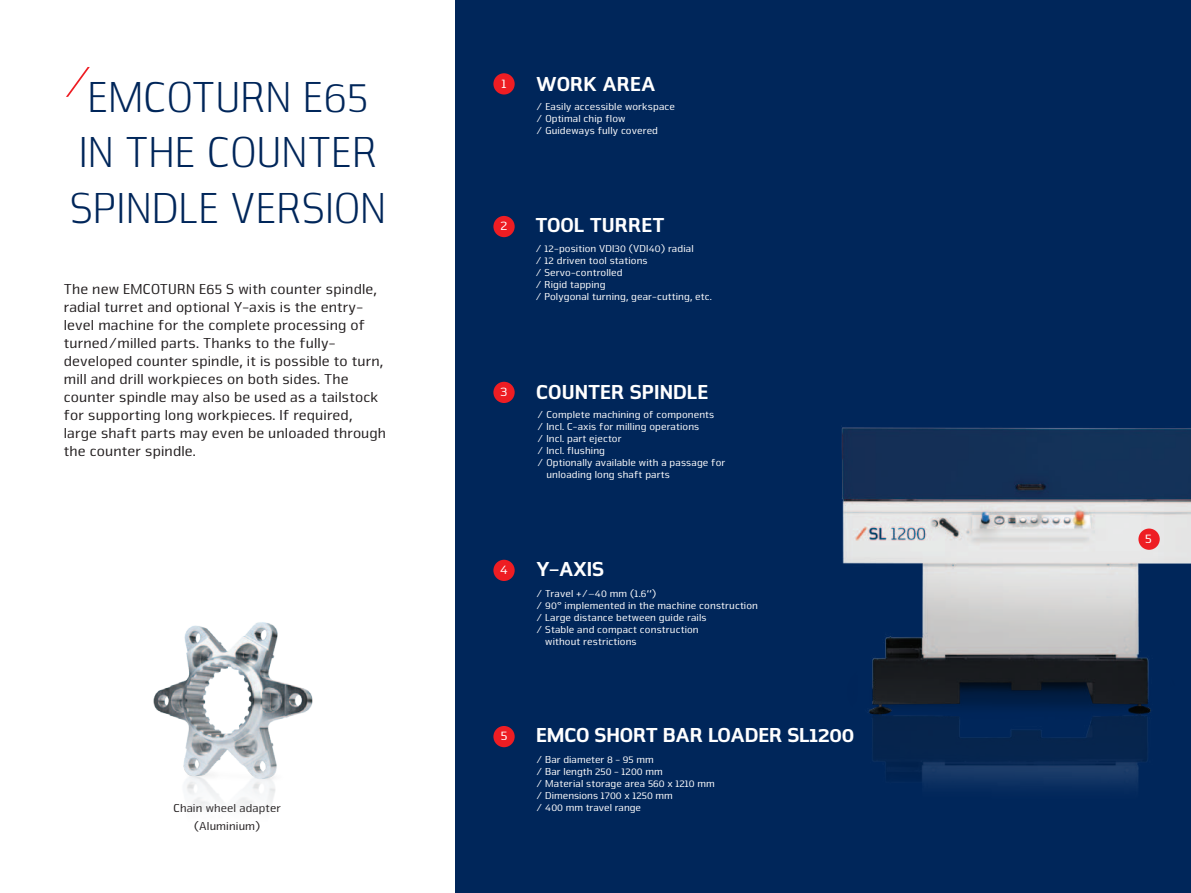
<style>
.page{position:relative;width:1191px;height:893px;background:#fff}
.page>*{position:absolute;margin:0;border:0;box-sizing:border-box;transform-origin:0 0}
.t1{font:300 45px/55.5px "Nuri Pro";color:#00265a}
.t2{font:900 21px "Nuri Pro";letter-spacing:-.01em;color:#fff}
.t3{font:15px/18px "Nuri Pro";letter-spacing:.01em;color:#231f20}
.t4{font:13.5px "Nuri Pro";color:#fff}
.t5{font:12px/18px "Nuri Pro";letter-spacing:.01em;color:#231f20;text-align:center}
.t6{font:10.5px/12px "Nuri Pro";letter-spacing:.01em;color:#fff}
</style>
<div class="page">
<div style="left:455px;top:0;width:736px;height:893px;background:#00265a"></div>
<img style="left:841px;top:427px;width:350px;height:361px">
<svg style="left:66px;top:67px;width:24px;height:30px"></svg>
<div style="left:1138px;top:529px;width:21px;height:21px;background:#ee1d23;border-radius:50%"></div>
<div style="left:493px;top:73px;width:21px;height:22px;background:#ee1d23;border-radius:50%"></div>
<div style="left:493px;top:216px;width:21px;height:21px;background:#ee1d23;border-radius:50%"></div>
<div style="left:493px;top:382px;width:21px;height:21px;background:#ee1d23;border-radius:50%"></div>
<div style="left:493px;top:560px;width:21px;height:21px;background:#ee1d23;border-radius:50%"></div>
<div style="left:493px;top:726px;width:21px;height:21px;background:#ee1d23;border-radius:50%"></div>
<img style="left:153px;top:622px;width:160px;height:188px">
<h1 class="t1" style="left:70px;top:70px;width:300px;text-indent:18px">EMCOTURN E65<br>IN THE COUNTER<br>SPINDLE VERSION</h1>
<p class="t3" style="left:64px;top:280px;width:324px">The new EMCOTURN E65 S with counter spindle, radial turret and optional Y-axis is the entry&shy;level machine for the complete processing of turned/milled parts. Thanks to the fully&shy;developed counter spindle, it is possible to turn, mill and drill workpieces on both sides. The counter spindle may also be used as a tailstock for supporting long workpieces. If required, large shaft parts may even be unloaded through the counter spindle.</p>
<p class="t5" style="left:173px;top:799px;width:109px">Chain wheel adapter (Aluminium)</p>
<p class="t4" style="left:501px;top:76px;width:7px">1</p>
<h2 class="t2" style="left:536px;top:71px;width:121px">WORK AREA</h2>
<p class="t6" style="left:536px;top:101px;width:140px">/ Easily accessible workspace / Optimal chip flow<br>/ Guideways fully covered</p>
<p class="t4" style="left:500px;top:218px;width:9px">2</p>
<h2 class="t2" style="left:535px;top:212px;width:127px">TOOL TURRET</h2>
<p class="t6" style="left:535px;top:243px;width:178px">/ 12-position VDI30 (VDI40) radial<br>/ 12 driven tool stations<br>/ Servo-controlled<br>/ Rigid tapping<br>/ Polygonal turning, gear-cutting, etc.</p>
<p class="t4" style="left:500px;top:384px;width:8px">3</p>
<h2 class="t2" style="left:536px;top:379px;width:39px">COUNT</h2>
<h2 class="t2" style="left:600px;top:379px;width:110px">ER SPINDLE</h2>
<p class="t6" style="left:537px;top:409px;width:179px">/ Complete machining of components</p>
<p class="t6" style="left:537px;top:421px;width:164px">/ Incl. C-axis for milling operations</p>
<p class="t6" style="left:537px;top:433px;width:86px">/ Incl. part ejector</p>
<p class="t6" style="left:537px;top:445px;width:69px">/ Incl. flushing</p>
<p class="t6" style="left:537px;top:457px;width:190px">/ Optionally available with a passage for</p>
<p class="t6" style="left:546px;top:469px;width:125px">unloading long shaft parts</p>
<p class="t4" style="left:500px;top:562px;width:9px">4</p>
<h2 class="t2" style="left:536px;top:556px;width:70px">Y-AXIS</h2>
<p class="t6" style="left:536px;top:587px;width:121px">/ Travel +/–40 mm (1.6“)</p>
<p class="t6" style="left:536px;top:599px;width:223px">/ 90° implemented in the machine construction</p>
<p class="t6" style="left:536px;top:611px;width:172px">/ Large distance between guide rails</p>
<p class="t6" style="left:536px;top:623px;width:164px">/ Stable and compact construction</p>
<p class="t6" style="left:545px;top:635px;width:93px">without restrictions</p>
<p class="t4" style="left:501px;top:728px;width:8px">5</p>
<h2 class="t2" style="left:536px;top:722px;width:320px">EMCO SHORT BAR LOADER SL1200</h2>
<p class="t6" style="left:536px;top:753px;width:180px">/ Bar diameter 8 - 95 mm<br>/ Bar length 250 - 1200 mm<br>/ Material storage area 560 x 1210 mm / Dimensions 1700 x 1250 mm<br>/ 400 mm travel range</p>
<p class="t4" style="left:1145px;top:531px;width:8px">5</p>
</div>
